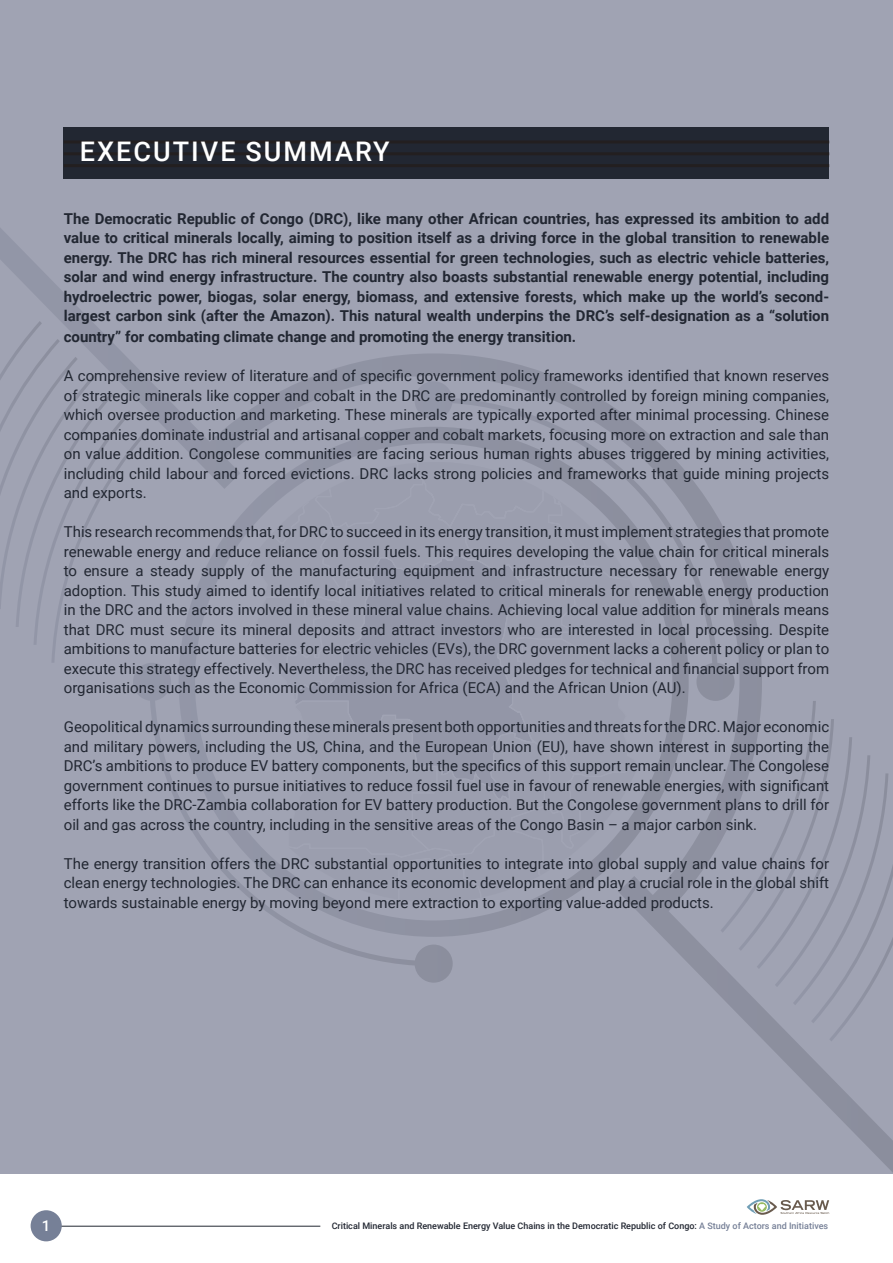
<style>
.page{position:relative;width:893px;height:1263px;background:#fff}
.page>*{position:absolute;margin:0;border:0;box-sizing:border-box;transform-origin:0 0}
.t1{font:500 27px "Roboto";letter-spacing:.075em;color:#fff}
.t2{font:15px/19.5px "Roboto";color:#222732;text-align:justify}
.t3{font:700 15px/19.5px "Roboto";color:#222732;text-align:justify}
.t4{font:500 15px "Roboto";color:#fff}
.t5{font:500 9px "Roboto";color:#222732}
.s1{color:#768097}
</style>
<div class="page">
<hr style="left:35px;top:1226px;width:285px;height:1px;background:#222732">
<svg style="left:747px;top:1199px;width:82px;height:16px"></svg>
<div style="left:31px;top:1210px;width:31px;height:31px;background:#768097;border-radius:50%"></div>
<div style="left:0;top:0;width:893px;height:1174px;background:#a0a3b3"></div>
<div style="left:64px;top:128px;width:765px;height:51px;background:#222732"></div>
<hr style="left:64px;top:164px;width:765px;height:3px;background:#231f20">
<hr style="left:64px;top:152px;width:765px;height:3px;background:#231f20">
<hr style="left:64px;top:140px;width:765px;height:3px;background:#231f20">
<p class="t1" style="left:80px;top:133px;width:311px">EXECUTIVE SUMMARY</p>
<p class="t3" style="left:64px;top:208px;width:767px">The Democratic Republic of Congo (DRC), like many other African countries, has expressed its ambition to add value to critical minerals locally, aiming to position itself as a driving force in the global transition to renewable energy. The DRC has rich mineral resources essential for green technologies, such as electric vehicle batteries, solar and wind energy infrastructure. The country also boasts substantial renewable energy potential, including hydroelectric power, biogas, solar energy, biomass, and extensive forests, which make up the world’s second&shy;largest carbon sink (after the Amazon). This natural wealth underpins the DRC’s self-designation as a “solution</p>
<p class="t3" style="left:64px;top:327px;width:514px">country” for combating climate change and promoting the energy transition.</p>
<p class="t2" style="left:64px;top:366px;width:767px">A comprehensive review of literature and of specific government policy frameworks identified that known reserves of strategic minerals like copper and cobalt in the DRC are predominantly controlled by foreign mining companies, which oversee production and marketing. These minerals are typically exported after minimal processing. Chinese companies dominate industrial and artisanal copper and cobalt markets, focusing more on extraction and sale than on value addition. Congolese communities are facing serious human rights abuses triggered by mining activities, including child labour and forced evictions. DRC lacks strong policies and frameworks that guide mining projects and exports.</p>
<p class="t2" style="left:64px;top:522px;width:767px">This research recommends that, for DRC to succeed in its energy transition, it must implement strategies that promote renewable energy and reduce reliance on fossil fuels. This requires developing the value chain for critical minerals to ensure a steady supply of the manufacturing equipment and infrastructure necessary for renewable energy adoption. This study aimed to identify local initiatives related to critical minerals for renewable energy production in the DRC and the actors involved in these mineral value chains. Achieving local value addition for minerals means that DRC must secure its mineral deposits and attract investors who are interested in local processing. Despite ambitions to manufacture batteries for electric vehicles (EVs), the DRC government lacks a coherent policy or plan to execute this strategy effectively. Nevertheless, the DRC has received pledges for technical and financial support from organisations such as the Economic Commission for Africa (ECA) and the African Union (AU).</p>
<p class="t2" style="left:64px;top:717px;width:767px">Geopolitical dynamics surrounding these minerals present both opportunities and threats for the DRC. Major economic and military powers, including the US, China, and the European Union (EU), have shown interest in supporting the DRC’s ambitions to produce EV battery components, but the specifics of this support remain unclear. The Congolese government continues to pursue initiatives to reduce fossil fuel use in favour of renewable energies, with significant efforts like the DRC-Zambia collaboration for EV battery production. But the Congolese government plans to drill for oil and gas across the country, including in the sensitive areas of the Congo Basin – a major carbon sink.</p>
<p class="t2" style="left:64px;top:853px;width:767px">The energy transition offers the DRC substantial opportunities to integrate into global supply and value chains for clean energy technologies. The DRC can enhance its economic development and play a crucial role in the global shift towards sustainable energy by moving beyond mere extraction to exporting value-added products.</p>
<p class="t4" style="left:42px;top:1215px;width:10px">1</p>
<p class="t5" style="left:332px;top:1220px;width:498px">Critical Minerals and Renewable Energy Value Chains in the Democratic Republic of Congo: <span class="s1">A Study of Actors and Initiatives</span></p>
</div>
